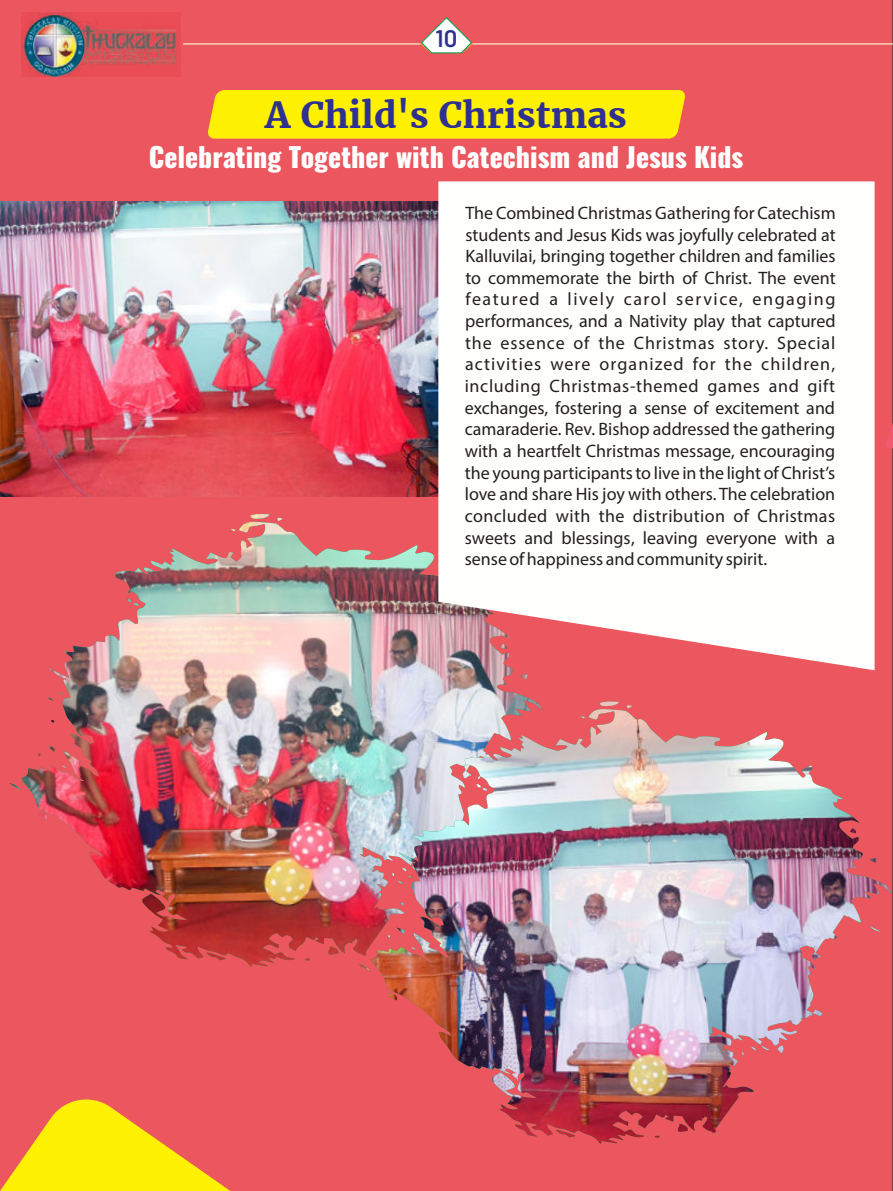
<style>
.page{position:relative;width:893px;height:1191px;background:#ec565e}
.page>*{position:absolute;margin:0;border:0;box-sizing:border-box;transform-origin:0 0}
.t1{font:700 36px "Merriweather";color:#2e3092}
.t2{font:800 27px "Oswald";color:#fff}
.t3{font:600 24px "Barlow";color:#2e3092}
.t4{font:18px/21.6px "Myriad Pro";color:#231f20;text-align:justify}
</style>
<div class="page">
<img style="left:21px;top:13px;width:156px;height:63px">
<svg style="left:0;top:1099px;width:230px;height:92px"></svg>
<div style="left:208px;top:90px;width:477px;height:49px;background:#fff101"></div>
<img style="left:0;top:201px;width:438px;height:295px">
<img style="left:9px;top:529px;width:523px;height:438px">
<img style="left:22px;top:514px;width:261px;height:291px">
<img style="left:359px;top:700px;width:519px;height:443px">
<img style="left:371px;top:701px;width:261px;height:285px">
<svg style="left:438px;top:181px;width:437px;height:489px;background:#fbf2f2"></svg>
<svg style="left:878px;top:0;width:15px;height:1191px"></svg>
<hr style="left:183px;top:43px;width:710px;height:1px;background:#fffbd6">
<svg style="left:420px;top:17px;width:53px;height:37px"></svg>
<h3 class="t3" style="left:436px;top:23px;width:23px">10</h3>
<h1 class="t1" style="left:265px;top:91px;width:363px">A Child's Christmas</h1>
<h2 class="t2" style="left:149px;top:138px;width:596px">Celebrating Together with Catechism and Jesus Kids</h2>
<p class="t4" style="left:465px;top:202px;width:373px">The Combined Christmas Gathering for Catechism students and Jesus Kids was joyfully celebrated at Kalluvilai, bringing together children and families to commemorate the birth of Christ. The event featured a lively carol service, engaging performances, and a Nativity play that captured the essence of the Christmas story. Special activities were organized for the children, including Christmas-themed games and gift exchanges, fostering a sense of excitement and camaraderie. Rev. Bishop addressed the gathering with a heartfelt Christmas message, encouraging the young participants to live in the light of Christ’s love and share His joy with others. The celebration concluded with the distribution of Christmas sweets and blessings, leaving everyone with a sense of happiness and community spirit.</p>
</div>
